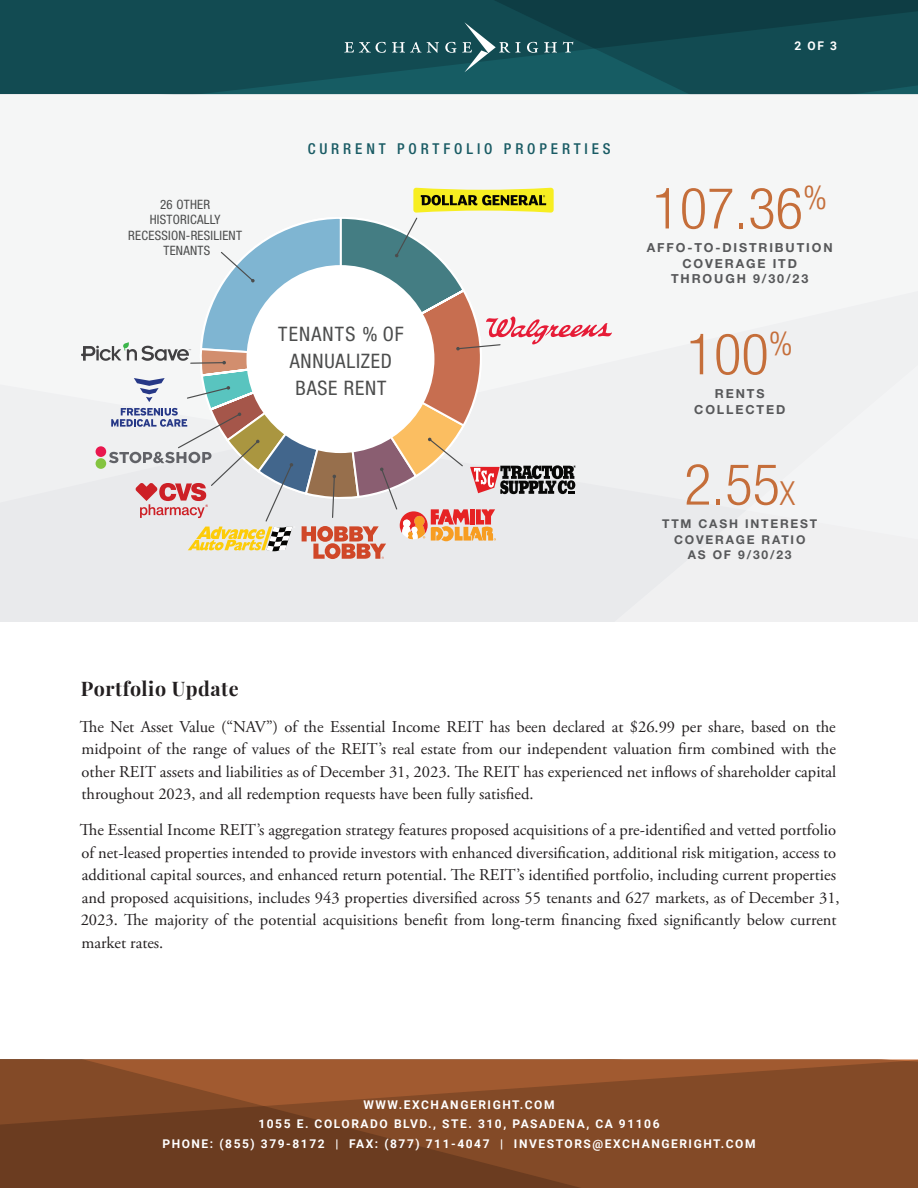
<style>
.page{position:relative;width:918px;height:1188px;background:#fff}
.page>*{position:absolute;margin:0;border:0;box-sizing:border-box;transform-origin:0 0}
.t1{font:300 condensed 57px "Helvetica Neue LT Pro";color:#c56e3a}
.t2{font:condensed 19.95px/27px "Helvetica Neue LT Pro";letter-spacing:.04em;color:#4c4d4d;text-align:center}
.t3{font:700 19.65px "Playfair Display";letter-spacing:.03em;color:#231f20}
.t4{font:16.5px/22.5px "Adobe Garamond Pro";color:#231f20;text-align:justify}
.t5{font:500 condensed 15px "Helvetica Neue LT Pro";letter-spacing:.26em;color:#195b64}
.t6{font:condensed 12.9px/15.5px "Helvetica Neue LT Pro";letter-spacing:.02em;color:#4c4d4d;text-align:center}
.t7{font:700 12.45px/15.5px "Helvetica Neue LT Pro";letter-spacing:.15em;color:#57585a;text-align:center}
.t8{font:700 12.15px/15.5px "Helvetica Neue LT Pro";letter-spacing:.15em;color:#57585a;text-align:center}
.t9{font:700 12px/19.5px "Roboto";letter-spacing:.13em;color:#fff;text-align:center}
.s1{font-size:33.3px}
</style>
<div class="page">
<svg style="left:0;top:0;width:445px;height:94px;background:#124c53"></svg>
<svg style="left:0;top:1059px;width:918px;height:129px;background:#814926"></svg>
<svg style="left:344px;top:42px;width:42px;height:11px"></svg>
<svg style="left:392px;top:42px;width:47px;height:11px"></svg>
<svg style="left:445px;top:0;width:473px;height:94px;background:#144c53"></svg>
<div style="left:0;top:94px;width:918px;height:528px;background:#f2f3f4"></div>
<svg style="left:81px;top:188px;width:531px;height:371px"></svg>
<p class="t9" style="left:795px;top:35px;width:44px">2 OF 3</p>
<p class="t6" style="left:128px;top:196px;width:115px">26 OTHER<br>HISTORICALLY<br>RECESSION-RESILIENT<br>TENANTS</p>
<p class="t5" style="left:308px;top:139px;width:305px">CURRENT PORTFOLIO PROPERTIES</p>
<p class="t2" style="left:278px;top:320px;width:127px">TENANTS % OF<br>ANNUALIZED<br>BASE RENT</p>
<h1 class="t1" style="left:652px;top:176px;width:176px">107.36<sup>%</sup></h1>
<p class="t7" style="left:647px;top:240px;width:187px">AFFO-TO-DISTRIBUTION<br>COVERAGE ITD<br>THROUGH 9/30/23</p>
<h1 class="t1" style="left:687px;top:321px;width:108px">100<sup>%</sup></h1>
<p class="t7" style="left:694px;top:385px;width:93px">RENTS<br>COLLECTED</p>
<h1 class="t1" style="left:684px;top:452px;width:113px">2.55<span class="s1">X</span></h1>
<p class="t8" style="left:662px;top:516px;width:157px">TTM CASH INTEREST<br>COVERAGE RATIO<br>AS OF 9/30/23</p>
<p class="t3" style="left:81px;top:674px;width:159px">Portfolio Update</p>
<p class="t4" style="left:80px;top:716px;width:758px">The Net Asset Value (“NAV”) of the Essential Income REIT has been declared at $26.99 per share, based on the midpoint of the range of values of the REIT’s real estate from our independent valuation firm combined with the other REIT assets and liabilities as of December 31, 2023. The REIT has experienced net inflows of shareholder capital throughout 2023, and all redemption requests have been fully satisfied.</p>
<p class="t4" style="left:80px;top:819px;width:761px;text-align:left">The Essential Income REIT’s aggregation strategy features proposed acquisitions of a pre-identified and vetted portfolio of net-leased properties intended to provide investors with enhanced diversification, additional risk mitigation, access to additional capital sources, and enhanced return potential. The REIT’s identified portfolio, including current properties and proposed acquisitions, includes 943 properties diversified across 55 tenants and 627 markets, as of December 31, 2023. The majority of the potential acquisitions benefit from long-term financing fixed significantly below current market rates.</p>
<p class="t9" style="left:162px;top:1094px;width:595px">WWW.EXCHANGERIGHT.COM<br>1055 E. COLORADO BLVD., STE. 310, PASADENA, CA 91106<br>PHONE: (855) 379-8172 | FAX: (877) 711-4047 | INVESTORS@EXCHANGERIGHT.COM</p>
</div>
